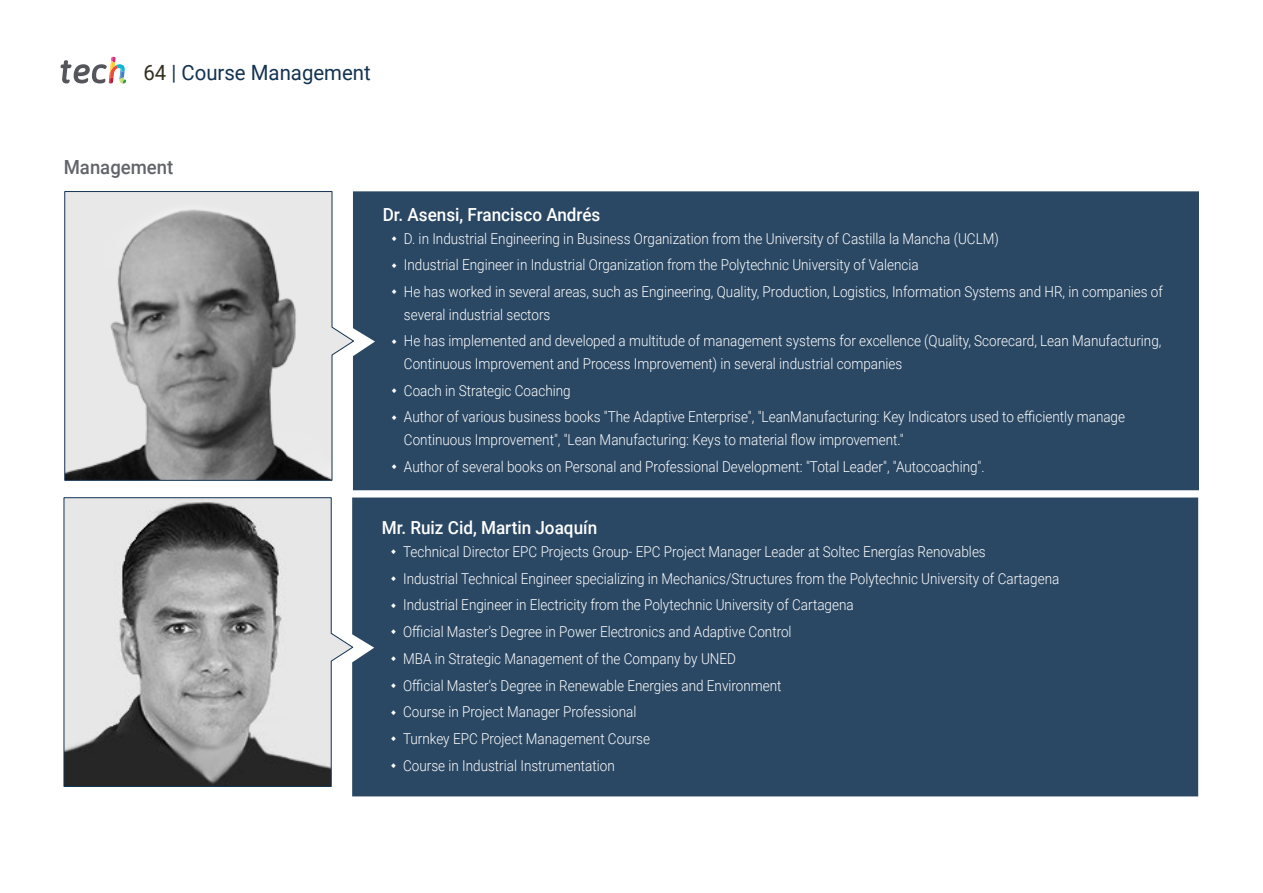
<style>
.page{position:relative;width:1263px;height:893px;background:#fff}
.page>*{position:absolute;margin:0;border:0;box-sizing:border-box;transform-origin:0 0}
.t1{font:21px "Roboto";color:#123352}
.t2{font:500 19.5px "Roboto";color:#61646a;scale:.95 1}
.t3{font:500 18px "Roboto";color:#fff;scale:.95 1}
.t4{font:300 15px/26.7px "Roboto";color:#fff;scale:.9 1}
.s1{color:#312e20}
</style>
<div class="page">
<div style="left:353px;top:191px;width:846px;height:299px;background:#2a4763"></div>
<div style="left:352px;top:497px;width:846px;height:299px;background:#2a4763"></div>
<svg style="left:64px;top:191px;width:290px;height:290px;background:#b1b2b2"></svg>
<svg style="left:64px;top:497px;width:289px;height:290px;background:#aaaaab"></svg>
<svg style="left:61px;top:57px;width:65px;height:27px"></svg>
<svg style="left:392px;top:236px;width:5px;height:5px"></svg>
<svg style="left:392px;top:263px;width:5px;height:5px"></svg>
<svg style="left:392px;top:289px;width:5px;height:5px"></svg>
<svg style="left:392px;top:339px;width:5px;height:5px"></svg>
<svg style="left:392px;top:388px;width:5px;height:5px"></svg>
<svg style="left:392px;top:415px;width:5px;height:5px"></svg>
<svg style="left:392px;top:464px;width:5px;height:5px"></svg>
<svg style="left:391px;top:549px;width:5px;height:5px"></svg>
<svg style="left:391px;top:576px;width:5px;height:5px"></svg>
<svg style="left:391px;top:603px;width:5px;height:5px"></svg>
<svg style="left:391px;top:629px;width:5px;height:5px"></svg>
<svg style="left:391px;top:656px;width:5px;height:5px"></svg>
<svg style="left:391px;top:683px;width:5px;height:5px"></svg>
<svg style="left:391px;top:710px;width:5px;height:5px"></svg>
<svg style="left:391px;top:736px;width:5px;height:5px"></svg>
<svg style="left:391px;top:763px;width:5px;height:5px"></svg>
<h1 class="t1" style="left:144px;top:57px;width:229px"><span class="s1">64</span> | Course Management</h1>
<h2 class="t2" style="left:64px;top:154px;width:117px">Management</h2>
<p class="t3" style="left:383px;top:202px;width:231px">Dr. Asensi, Francisco Andrés</p>
<p class="t4" style="left:404px;top:224px;width:845px">D. in Industrial Engineering in Business Organization from the University of Castilla la Mancha (UCLM)<br>Industrial Engineer in Industrial Organization from the Polytechnic University of Valencia<br>He has worked in several areas, such as Engineering, Quality, Production, Logistics, Information Systems and HR, in companies of</p>
<p class="t4" style="left:404px;top:300px;width:843px">several industrial sectors<br>He has implemented and developed a multitude of management systems for excellence (Quality, Scorecard, Lean Manufacturing,</p>
<p class="t4" style="left:404px;top:350px;width:803px">Continuous Improvement and Process Improvement) in several industrial companies<br>Coach in Strategic Coaching<br>Author of various business books "The Adaptive Enterprise", "LeanManufacturing: Key Indicators used to efficiently manage</p>
<p class="t4" style="left:404px;top:426px;width:647px">Continuous Improvement", "Lean Manufacturing: Keys to material flow improvement."<br>Author of several books on Personal and Professional Development: "Total Leader", "Autocoaching".</p>
<p class="t3" style="left:382px;top:515px;width:228px">Mr. Ruiz Cid, Martin Joaquín</p>
<p class="t4" style="left:403px;top:537px;width:730px">Technical Director EPC Projects Group- EPC Project Manager Leader at Soltec Energías Renovables<br>Industrial Technical Engineer specializing in Mechanics/Structures from the Polytechnic University of Cartagena Industrial Engineer in Electricity from the Polytechnic University of Cartagena<br>Official Master's Degree in Power Electronics and Adaptive Control<br>MBA in Strategic Management of the Company by UNED<br>Official Master's Degree in Renewable Energies and Environment<br>Course in Project Manager Professional<br>Turnkey EPC Project Management Course<br>Course in Industrial Instrumentation</p>
</div>
